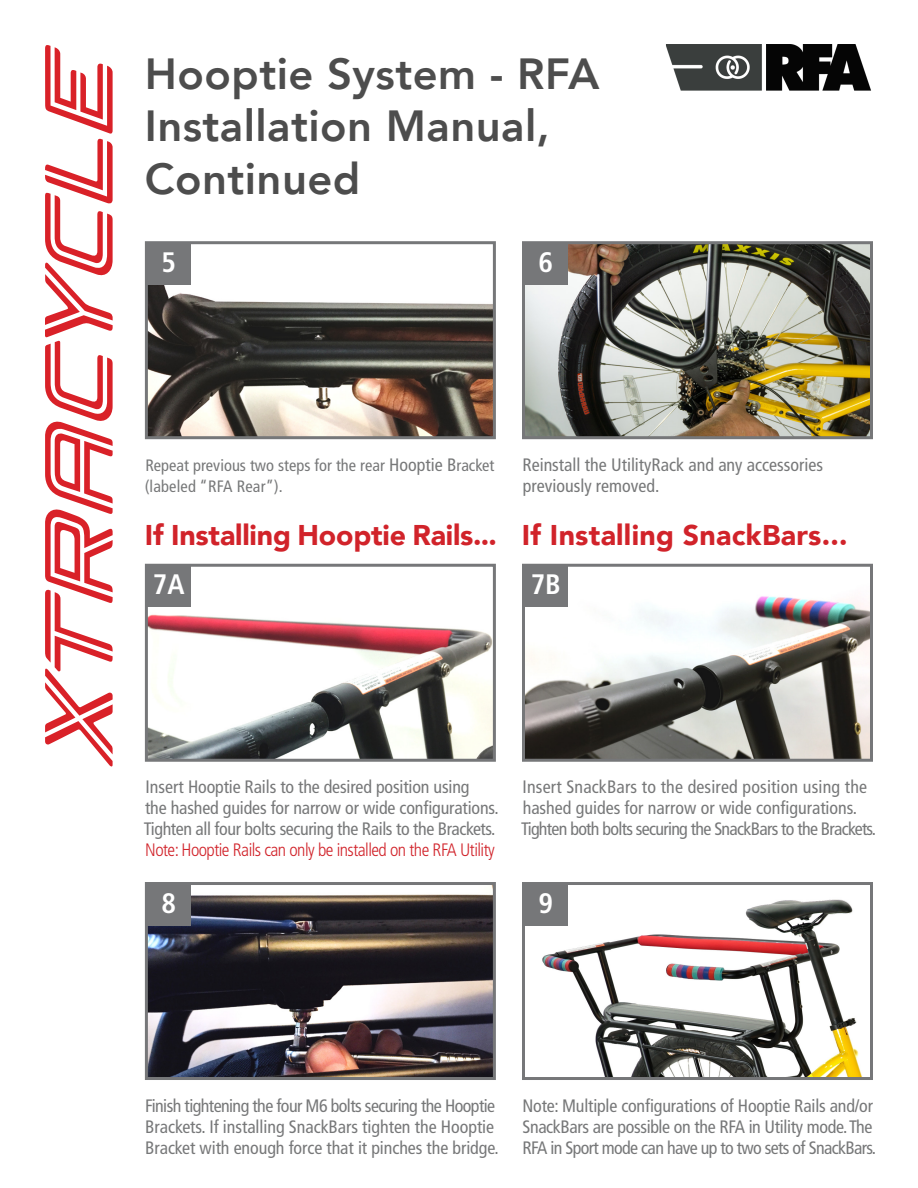
<style>
.page{position:relative;width:918px;height:1188px;background:#fff}
.page>*{position:absolute;margin:0;border:0;box-sizing:border-box;transform-origin:0 0}
.Edgerunner{font:800 43.5px/52.5px "Avenir";letter-spacing:.01em;color:#4d4d4d}
.t1{font:900 28.5px "Avenir";letter-spacing:-.005em;color:#d1232a}
.t2{font:700 condensed 28.2px "Frutiger LT Std";color:#fff}
.Non-Bulleted_Step{font:condensed 18px/21px "Frutiger LT Std";letter-spacing:-.01em;color:#777879}
.Non-Bulleted_Step-2{font:condensed 16.5px/21px "Frutiger LT Std";color:#777879}
.s1{font-size:18px}
.s2{font-weight:300;color:#d1232a}
</style>
<div class="page">
<svg style="left:45px;top:45px;width:68px;height:722px"></svg>
<img style="left:149px;top:245px;width:343px;height:190px">
<div style="left:145px;top:241px;width:351px;height:198px;border:3px solid #767779"></div>
<div style="left:147px;top:243px;width:43px;height:42px;background:#767779"></div>
<img style="left:526px;top:245px;width:343px;height:190px">
<div style="left:522px;top:241px;width:351px;height:198px;border:3px solid #767779"></div>
<div style="left:524px;top:243px;width:44px;height:42px;background:#767779"></div>
<img style="left:149px;top:568px;width:343px;height:190px">
<div style="left:145px;top:564px;width:351px;height:198px;border:3px solid #767779"></div>
<img style="left:526px;top:596px;width:343px;height:162px">
<div style="left:522px;top:564px;width:351px;height:198px;border:3px solid #767779"></div>
<img style="left:149px;top:886px;width:343px;height:190px">
<div style="left:145px;top:882px;width:351px;height:198px;border:3px solid #767779"></div>
<div style="left:147px;top:566px;width:43px;height:41px;background:#767779"></div>
<div style="left:524px;top:566px;width:44px;height:41px;background:#767779"></div>
<div style="left:147px;top:884px;width:43px;height:42px;background:#767779"></div>
<img style="left:666px;top:45px;width:205px;height:46px">
<img style="left:542px;top:899px;width:320px;height:177px">
<div style="left:522px;top:882px;width:351px;height:198px;border:3px solid #767779"></div>
<div style="left:524px;top:884px;width:44px;height:42px;background:#767779"></div>
<p class="Edgerunner" style="left:145px;top:47px;width:456px">Hooptie System - RFA<br>Installation Manual,<br>Continued</p>
<p class="t2" style="left:161px;top:245px;width:16px">5</p>
<p class="t2" style="left:539px;top:245px;width:16px">6</p>
<p class="Non-Bulleted_Step-2" style="left:145px;top:455px;width:351px">Repeat previous two steps for the rear <span class="s1">Hooptie B</span>racket (labeled “RFA Rear”).</p>
<p class="Non-Bulleted_Step" style="left:522px;top:454px;width:302px">Reinstall the UtilityRack and any accessories previously removed.</p>
<p class="t1" style="left:145px;top:511px;width:704px">If Installing Hooptie Rails... If Installing SnackBars...</p>
<p class="t2" style="left:153px;top:568px;width:33px">7A</p>
<p class="t2" style="left:531px;top:568px;width:32px">7B</p>
<p class="Non-Bulleted_Step" style="left:144px;top:777px;width:356px">Insert Hooptie Rails to the desired position using<br>the hashed guides for narrow or wide configurations.<br>Tighten all four bolts securing the Rails to the Brackets.<br><span class="s2">Note: Hooptie Rails can only be installed on the RFA Utility</span></p>
<p class="Non-Bulleted_Step" style="left:521px;top:777px;width:357px">Insert SnackBars to the desired position using the hashed guides for narrow or wide configurations.<br>Tighten both bolts securing the SnackBars to the Brackets.</p>
<p class="t2" style="left:161px;top:886px;width:16px">8</p>
<p class="t2" style="left:539px;top:886px;width:16px">9</p>
<p class="Non-Bulleted_Step" style="left:145px;top:1095px;width:355px">Finish tightening the four M6 bolts securing the Hooptie<br>Brackets. If installing SnackBars tighten the Hooptie<br>Bracket with enough force that it pinches the bridge.</p>
<p class="Non-Bulleted_Step" style="left:522px;top:1095px;width:355px">Note: Multiple configurations of Hooptie Rails and/or<br>SnackBars are possible on the RFA in Utility mode. The<br>RFA in Sport mode can have up to two sets of SnackBars.</p>
</div>
